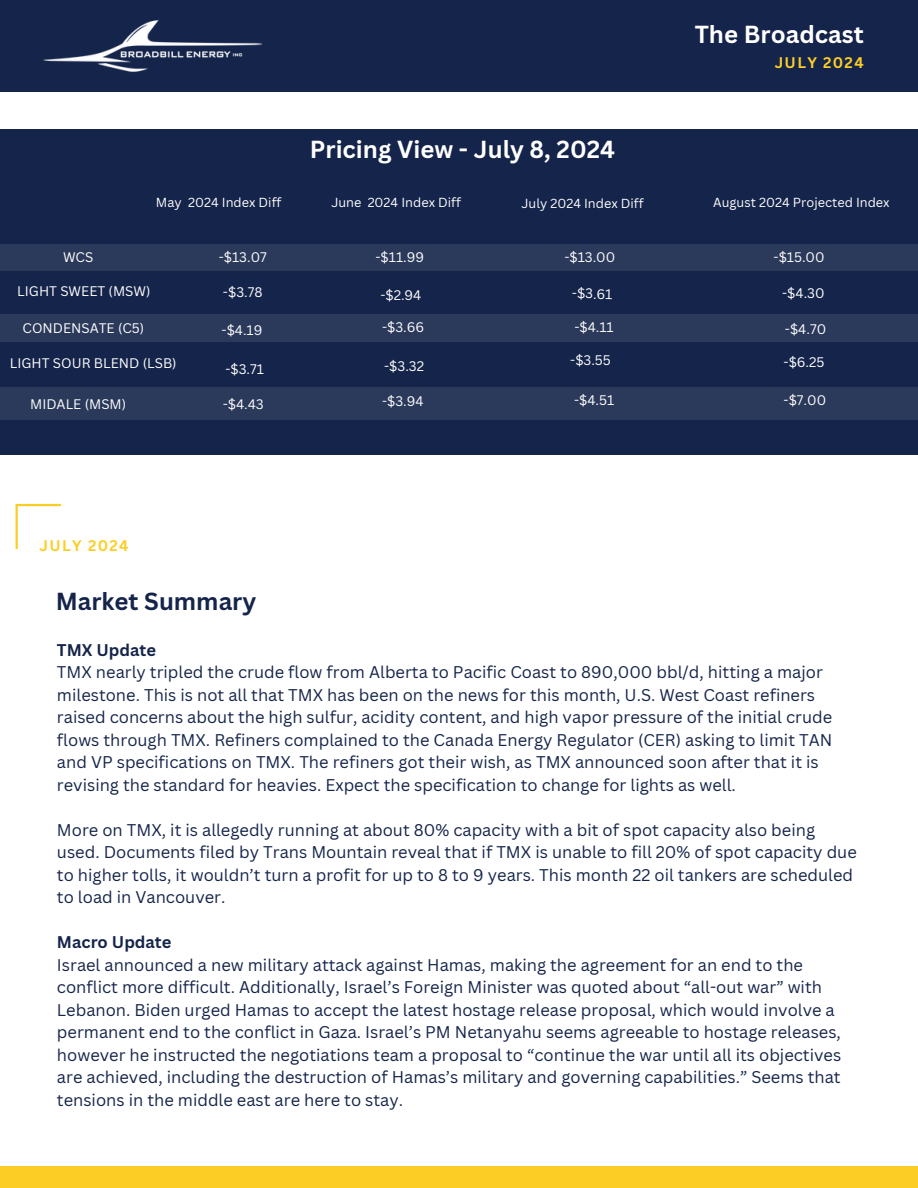
<style>
.page{position:relative;width:918px;height:1188px;background:#fff}
.page>*{position:absolute;margin:0;border:0;box-sizing:border-box;transform-origin:0 0}
.t1{font:700 24px "Canva Sans";color:#fff}
.t2{font:700 24px "Canva Sans";color:#15244a}
.t3{font:16.5px/22.5px "Canva Sans";color:#15244a}
.t4{font:700 15px "Canva Sans";letter-spacing:.09em;color:#fcce25}
.t5{font:13.5px "Canva Sans";color:#fff}
.t6{font:12.75px "Canva Sans";color:#fff}
.s1{font-weight:700}
</style>
<div class="page">
<div style="left:0;top:0;width:918px;height:92px;background:#15244a"></div>
<div style="left:0;top:1166px;width:918px;height:22px;background:#fcce25"></div>
<img style="left:43px;top:20px;width:219px;height:52px">
<div style="left:0;top:129px;width:918px;height:326px;background:#15244a"></div>
<div style="left:0;top:244px;width:918px;height:27px;background:#2b395b"></div>
<div style="left:0;top:315px;width:918px;height:27px;background:#2b395b"></div>
<div style="left:0;top:387px;width:918px;height:33px;background:#2b395b"></div>
<hr style="left:16px;top:504px;width:45px;height:2px;background:#fcce25">
<hr style="left:16px;top:505px;width:2px;height:44px;background:#fcce25">
<p class="t5" style="left:63px;top:247px;width:32px">WCS</p>
<p class="t6" style="left:156px;top:194px;width:127px">May 2024 Index Diff</p>
<p class="t5" style="left:219px;top:248px;width:50px">-$13.07</p>
<p class="t5" style="left:17px;top:282px;width:135px">LIGHT SWEET (MSW)</p>
<h4 class="t5" style="left:23px;top:318px;width:123px">CONDENSATE (C5)</h4>
<p class="t5" style="left:10px;top:354px;width:168px">LIGHT SOUR BLEND (LSB)</p>
<p class="t5" style="left:30px;top:395px;width:97px">MIDALE (MSM)</p>
<p class="t5" style="left:223px;top:283px;width:41px">-$3.78</p>
<p class="t5" style="left:222px;top:320px;width:42px">-$4.19</p>
<h4 class="t5" style="left:225px;top:360px;width:40px">-$3.71</h4>
<p class="t5" style="left:223px;top:394px;width:43px;rotate:1deg">-$4.43</p>
<h1 class="t1" style="left:310px;top:132px;width:307px">Pricing View - July 8, 2024</h1>
<h1 class="t1" style="left:695px;top:17px;width:170px">The Broadcast</h1>
<h2 class="t4" style="left:775px;top:52px;width:90px">JULY 2024</h2>
<p class="t6" style="left:331px;top:194px;width:131px">June 2024 Index Diff</p>
<p class="t6" style="left:521px;top:194px;width:124px">July 2024 Index Diff</p>
<p class="t6" style="left:713px;top:194px;width:178px">August 2024 Projected Index</p>
<h4 class="t5" style="left:376px;top:247px;width:50px">-$11.99</h4>
<p class="t5" style="left:380px;top:285px;width:43px">-$2.94</p>
<p class="t5" style="left:382px;top:317px;width:44px">-$3.66</p>
<p class="t5" style="left:384px;top:356px;width:41px">-$3.32</p>
<p class="t5" style="left:382px;top:391px;width:43px">-$3.94</p>
<h4 class="t5" style="left:564px;top:248px;width:52px">-$13.00</h4>
<p class="t5" style="left:572px;top:284px;width:42px;rotate:1deg">-$3.61</p>
<p class="t5" style="left:574px;top:318px;width:41px">-$4.11</p>
<p class="t5" style="left:570px;top:351px;width:42px">-$3.55</p>
<p class="t5" style="left:574px;top:391px;width:42px">-$4.51</p>
<h4 class="t5" style="left:774px;top:248px;width:53px">-$15.00</h4>
<p class="t5" style="left:782px;top:283px;width:44px">-$4.30</p>
<p class="t5" style="left:785px;top:319px;width:43px">-$4.70</p>
<p class="t5" style="left:784px;top:353px;width:42px">-$6.25</p>
<p class="t5" style="left:784px;top:391px;width:44px">-$7.00</p>
<h1 class="t4" style="left:40px;top:535px;width:90px">JULY 2024</h1>
<h2 class="t2" style="left:56px;top:585px;width:202px">Market Summary</h2>
<h3 class="t3" style="left:57px;top:638px;width:777px"><span class="s1">TMX Update<br></span>TMX nearly tripled the crude flow from Alberta to Pacific Coast to 890,000 bbl/d, hitting a major milestone. This is not all that TMX has been on the news for this month, U.S. West Coast refiners raised concerns about the high sulfur, acidity content, and high vapor pressure of the initial crude flows through TMX. Refiners complained to the Canada Energy Regulator (CER) asking to limit TAN and VP specifications on TMX. The refiners got their wish, as TMX announced soon after that it is revising the standard for heavies. Expect the specification to change for lights as well.</h3>
<h3 class="t3" style="left:57px;top:818px;width:801px">More on TMX, it is allegedly running at about 80% capacity with a bit of spot capacity also being used. Documents filed by Trans Mountain reveal that if TMX is unable to fill 20% of spot capacity due to higher tolls, it wouldn’t turn a profit for up to 8 to 9 years. This month 22 oil tankers are scheduled to load in Vancouver.</h3>
<h3 class="t3" style="left:57px;top:930px;width:786px"><span class="s1">Macro Update<br></span>Israel announced a new military attack against Hamas, making the agreement for an end to the conflict more difficult. Additionally, Israel’s Foreign Minister was quoted about “all-out war” with Lebanon. Biden urged Hamas to accept the latest hostage release proposal, which would involve a permanent end to the conflict in Gaza. Israel’s PM Netanyahu seems agreeable to hostage releases, however he instructed the negotiations team a proposal to “continue the war until all its objectives are achieved, including the destruction of Hamas’s military and governing capabilities.” Seems that tensions in the middle east are here to stay.</h3>
</div>
